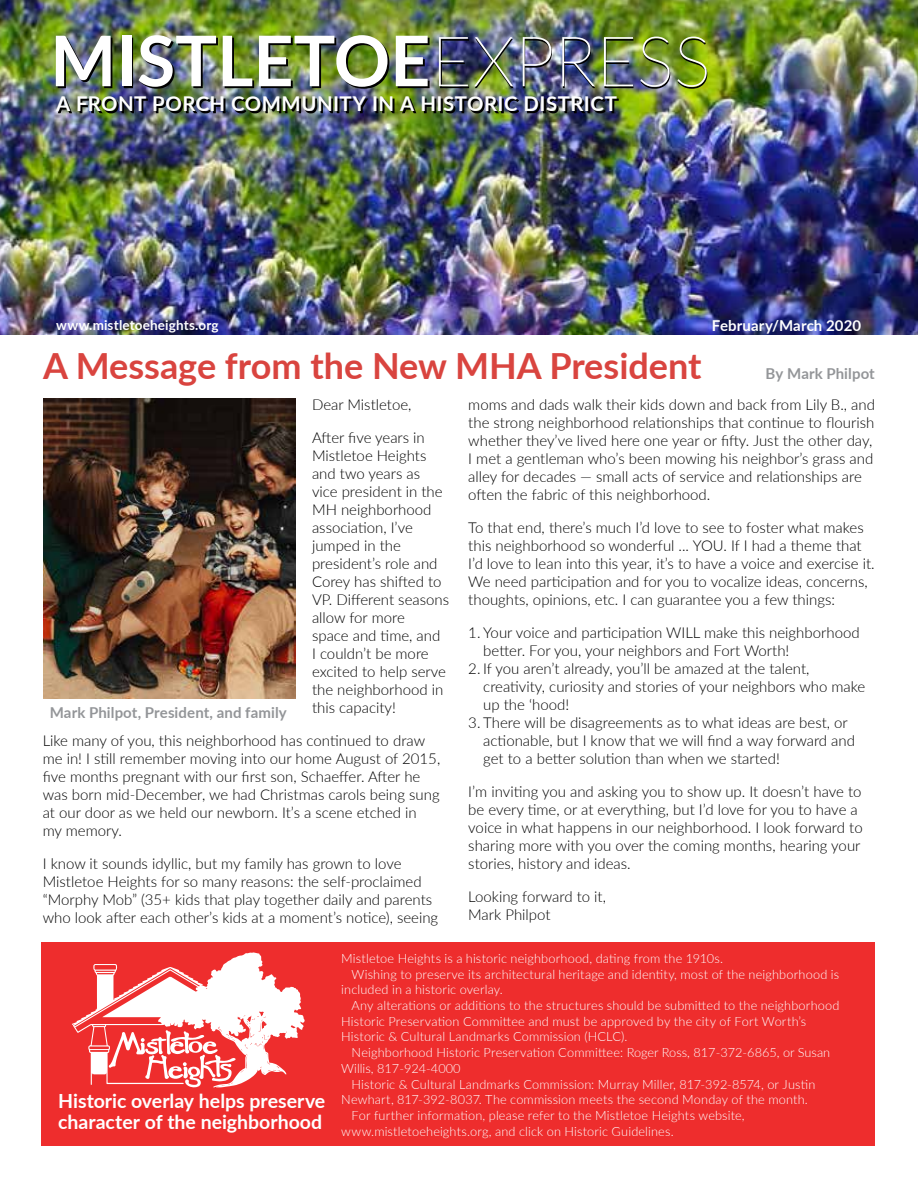
<style>
.page{position:relative;width:918px;height:1188px;background:#fff}
.page>*{position:absolute;margin:0;border:0;box-sizing:border-box;transform-origin:0 0}
.t1{font:700 69.9px "Lato";color:#fff}
.t2{font:700 36px "Lato";color:#d9443f}
.t3{font:700 20.4px "Lato";letter-spacing:.025em;color:#fff}
.t4{font:700 19.5px/21px "Lato";color:#fff}
.t5{font:300 15px/18px "Lato";color:#000}
.t6{font:700 15px "Lato";letter-spacing:.005em;color:#939598}
.t7{font:700 15px "Lato";letter-spacing:.01em;color:#fff}
.t8{font:700 13.5px "Lato";letter-spacing:.01em;color:#fff}
.t9{font:300 12.75px "Lato";letter-spacing:.01em;color:#fff}
.s1{font-weight:100}
</style>
<div class="page">
<img style="left:0;top:0;width:918px;height:334px">
<div style="left:42px;top:942px;width:833px;height:203px;background:#ee2d2d"></div>
<svg style="left:72px;top:952px;width:233px;height:136px"></svg>
<img style="left:58px;top:37px;width:649px;height:52px">
<img style="left:58px;top:98px;width:561px;height:15px">
<img style="left:43px;top:399px;width:252px;height:299px">
<h1 class="t1" style="left:50px;top:9px;width:662px">MISTLETOE<span class="s1">EXPRESS</span></h1>
<h3 class="t3" style="left:56px;top:89px;width:563px">A FRONT PORCH COMMUNITY IN A HISTORIC DISTRICT</h3>
<p class="t8" style="left:56px;top:315px;width:164px">www.mistletoeheights.org</p>
<p class="t7" style="left:712px;top:314px;width:151px">February/March 2020</p>
<h2 class="t2" style="left:43px;top:340px;width:660px">A Message from the New MHA President</h2>
<p class="t6" style="left:765px;top:363px;width:111px">By Mark Philpot</p>
<p class="t5" style="left:312px;top:395px;width:101px">Dear Mistletoe,</p>
<p class="t5" style="left:312px;top:428px;width:139px">After five years in<br>Mistletoe Heights and two years as vice president in the<br>MH neighborhood association, I’ve jumped in the president’s role and<br>Corey has shifted to<br>VP. Different seasons allow for more<br>space and time, and<br>I couldn’t be more excited to help serve the neighborhood in this capacity!</p>
<p class="t5" style="left:43px;top:731px;width:399px">Like many of you, this neighborhood has continued to draw me in! I still remember moving into our home August of 2015, five months pregnant with our first son, Schaeffer. After he was born mid-December, we had Christmas carols being sung at our door as we held our newborn. It’s a scene etched in<br>my memory.</p>
<p class="t5" style="left:43px;top:854px;width:397px">I know it sounds idyllic, but my family has grown to love Mistletoe Heights for so many reasons: the self-proclaimed “Morphy Mob” (35+ kids that play together daily and parents who look after each other’s kids at a moment’s notice), seeing</p>
<p class="t6" style="left:50px;top:701px;width:239px">Mark Philpot, President, and family</p>
<p class="t5" style="left:468px;top:395px;width:408px">moms and dads walk their kids down and back from Lily B., and the strong neighborhood relationships that continue to flourish whether they’ve lived here one year or fifty. Just the other day, I met a gentleman who’s been mowing his neighbor’s grass and alley for decades — small acts of service and relationships are often the fabric of this neighborhood.</p>
<p class="t5" style="left:468px;top:518px;width:408px">To that end, there’s much I’d love to see to foster what makes this neighborhood so wonderful ... YOU. If I had a theme that I’d love to lean into this year, it’s to have a voice and exercise it.<br>We need participation and for you to vocalize ideas, concerns, thoughts, opinions, etc. I can guarantee you a few things:</p>
<p class="t5" style="left:483px;top:623px;width:378px;text-indent:-15px">1. Your voice and participation WILL make this neighborhood better. For you, your neighbors and Fort Worth!</p>
<p class="t5" style="left:483px;top:659px;width:384px;text-indent:-15px">2. If you aren’t already, you’ll be amazed at the talent, creativity, curiosity and stories of your neighbors who make up the ‘hood!</p>
<p class="t5" style="left:483px;top:713px;width:373px;text-indent:-15px">3. There will be disagreements as to what ideas are best, or actionable, but I know that we will find a way forward and get to a better solution than when we started!</p>
<p class="t5" style="left:468px;top:782px;width:396px">I’m inviting you and asking you to show up. It doesn’t have to be every time, or at everything, but I’d love for you to have a voice in what happens in our neighborhood. I look forward to sharing more with you over the coming months, hearing your stories, history and ideas.</p>
<p class="t5" style="left:468px;top:887px;width:139px">Looking forward to it,<br>Mark Philpot</p>
<h3 class="t4" style="left:58px;top:1089px;width:269px">Historic overlay helps preserve character of the neighborhood</h3>
<p class="t9" style="left:341px;top:949px;width:383px">Mistletoe Heights is a historic neighborhood, dating from the 1910s.</p>
<p class="t9" style="left:352px;top:965px;width:489px">Wishing to preserve its architectural heritage and identity, most of the neighborhood is</p>
<p class="t9" style="left:341px;top:981px;width:163px">included in a historic overlay.</p>
<p class="t9" style="left:352px;top:997px;width:489px">Any alterations or additions to the structures should be submitted to the neighborhood</p>
<p class="t9" style="left:341px;top:1012px;width:467px">Historic Preservation Committee and must be approved by the city of Fort Worth’s</p>
<p class="t9" style="left:341px;top:1028px;width:288px">Historic &amp; Cultural Landmarks Commission (HCLC).</p>
<p class="t9" style="left:352px;top:1044px;width:480px">Neighborhood Historic Preservation Committee: Roger Ross, 817-372-6865, or Susan</p>
<p class="t9" style="left:341px;top:1060px;width:121px">Willis, 817-924-4000</p>
<p class="t9" style="left:352px;top:1075px;width:465px">Historic &amp; Cultural Landmarks Commission: Murray Miller, 817-392-8574, or Justin</p>
<p class="t9" style="left:341px;top:1091px;width:468px">Newhart, 817-392-8037. The commission meets the second Monday of the month.</p>
<p class="t9" style="left:352px;top:1107px;width:395px">For further information, please refer to the Mistletoe Heights website,</p>
<p class="t9" style="left:341px;top:1123px;width:334px">www.mistletoeheights.org, and click on Historic Guidelines.</p>
</div>
